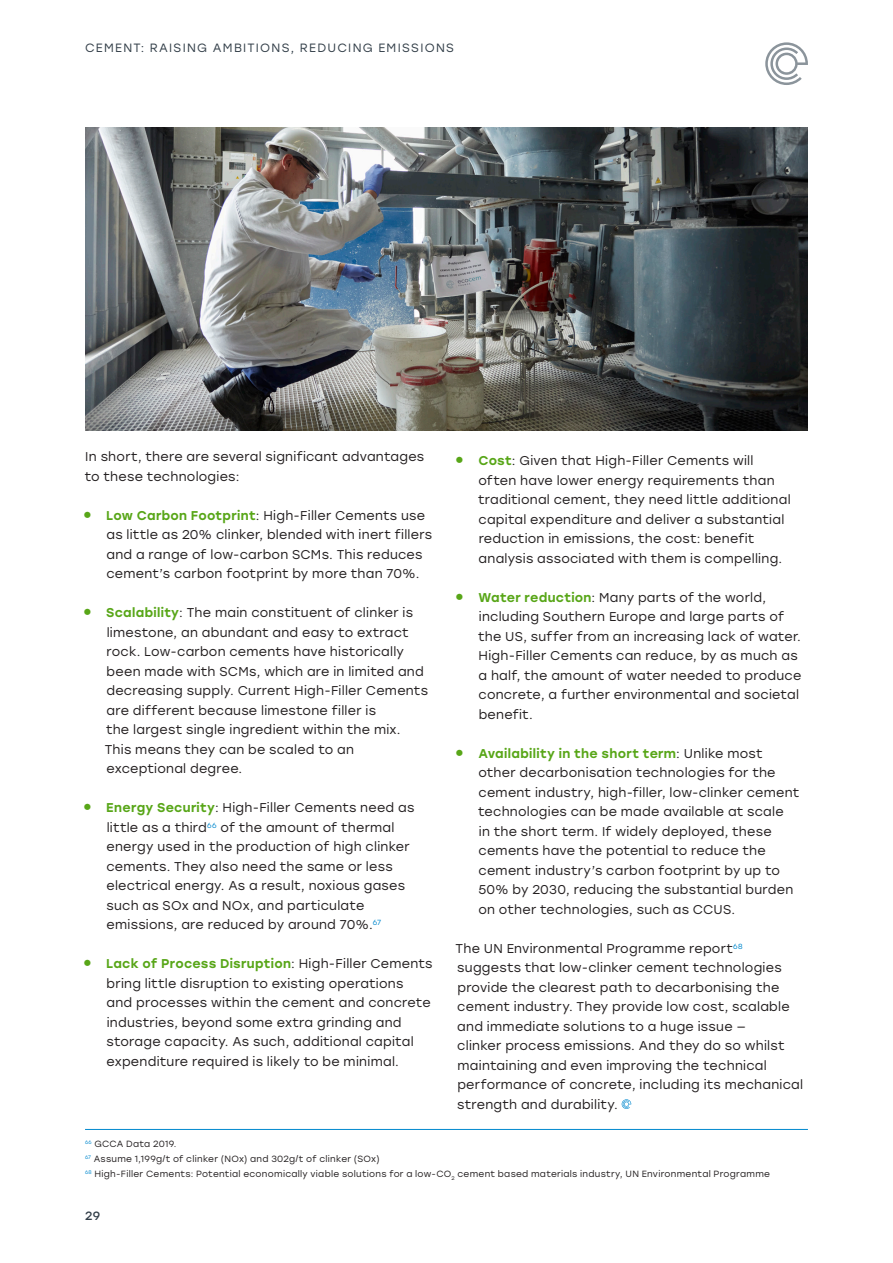
<style>
.page{position:relative;width:893px;height:1263px;background:#fff}
.page>*{position:absolute;margin:0;border:0;box-sizing:border-box;transform-origin:0 0}
.BODY{font:12.75px/19.5px "Stolzl";letter-spacing:.02em;color:#231f20}
.t1{font:12px "Stolzl";letter-spacing:.11em;color:#323e48}
.t2{font:12px "Stolzl";color:#323e48}
.FOOTNOTES{font:9px "Stolzl";letter-spacing:.03em;color:#231f20}
.s1{font-weight:700;font-size:18px;color:#58a618}
.s2{font-weight:500;color:#58a618}
</style>
<div class="page">
<svg style="left:622px;top:1099px;width:9px;height:10px"></svg>
<img style="left:85px;top:128px;width:723px;height:302px">
<hr style="left:85px;top:1129px;width:723px;height:1px;background:#0088ce">
<svg style="left:765px;top:42px;width:43px;height:43px"></svg>
<p class="t1" style="left:85px;top:39px;width:370px">CEMENT: RAISING AMBITIONS, REDUCING EMISSIONS</p>
<p class="BODY" style="left:85px;top:446px;width:341px">In short, there are several significant advantages to these technologies:</p>
<p class="BODY" style="left:106px;top:505px;width:327px;text-indent:-23px"><span class="s1">•</span> <span class="s2">Low Carbon Footprint</span>: High-Filler Cements use as little as 20% clinker, blended with inert fillers and a range of low-carbon SCMs. This reduces cement’s carbon footprint by more than 70%.</p>
<p class="BODY" style="left:105px;top:602px;width:325px;text-indent:-22px"><span class="s1">•</span> <span class="s2">Scalability</span>: The main constituent of clinker is limestone, an abundant and easy to extract rock. Low-carbon cements have historically been made with SCMs, which are in limited and decreasing supply. Current High-Filler Cements are different because limestone filler is<br>the largest single ingredient within the mix.<br>This means they can be scaled to an exceptional degree.</p>
<p class="BODY" style="left:106px;top:797px;width:309px;text-indent:-23px"><span class="s1">•</span> <span class="s2">Energy Security</span>: High-Filler Cements need as little as a third<sup>66</sup> of the amount of thermal energy used in the production of high clinker cements. They also need the same or less electrical energy. As a result, noxious gases such as SOx and NOx, and particulate emissions, are reduced by around 70%.<sup>67</sup></p>
<p class="BODY" style="left:106px;top:953px;width:328px;text-indent:-23px"><span class="s1">•</span> <span class="s2">Lack of Process Disruption</span>: High-Filler Cements bring little disruption to existing operations<br>and processes within the cement and concrete industries, beyond some extra grinding and storage capacity. As such, additional capital expenditure required is likely to be minimal.</p>
<p class="BODY" style="left:478px;top:451px;width:314px;text-indent:-23px"><span class="s1">•</span> <span class="s2">Cost</span>: Given that High-Filler Cements will often have lower energy requirements than traditional cement, they need little additional capital expenditure and deliver a substantial reduction in emissions, the cost: benefit analysis associated with them is compelling.</p>
<p class="BODY" style="left:478px;top:587px;width:325px;text-indent:-23px"><span class="s1">•</span> <span class="s2">Water reduction</span>: Many parts of the world, including Southern Europe and large parts of the US, suffer from an increasing lack of water.<br>High-Filler Cements can reduce, by as much as a half, the amount of water needed to produce concrete, a further environmental and societal benefit.</p>
<p class="BODY" style="left:478px;top:743px;width:323px;text-indent:-23px"><span class="s1">•</span> <span class="s2">Availability in the short term</span>: Unlike most other decarbonisation technologies for the cement industry, high-filler, low-clinker cement technologies can be made available at scale<br>in the short term. If widely deployed, these cements have the potential to reduce the cement industry’s carbon footprint by up to 50% by 2030, reducing the substantial burden on other technologies, such as CCUS.</p>
<p class="BODY" style="left:456px;top:938px;width:349px">The UN Environmental Programme report<sup>68 </sup>suggests that low-clinker cement technologies provide the clearest path to decarbonising the cement industry. They provide low cost, scalable and immediate solutions to a huge issue —<br>clinker process emissions. And they do so whilst maintaining and even improving the technical performance of concrete, including its mechanical strength and durability.</p>
<p class="FOOTNOTES" style="left:85px;top:1138px;width:93px"><sup>66</sup> GCCA Data 2019.</p>
<p class="FOOTNOTES" style="left:85px;top:1153px;width:296px"><sup>67</sup> Assume 1,199g/t of clinker (NOx) and 302g/t of clinker (SOx)</p>
<p class="FOOTNOTES" style="left:85px;top:1168px;width:687px"><sup>68</sup> High-Filler Cements: Potential economically viable solutions for a low-CO<sub>2</sub> cement based materials industry, UN Environmental Programme</p>
<p class="t2" style="left:85px;top:1208px;width:17px">29</p>
</div>
